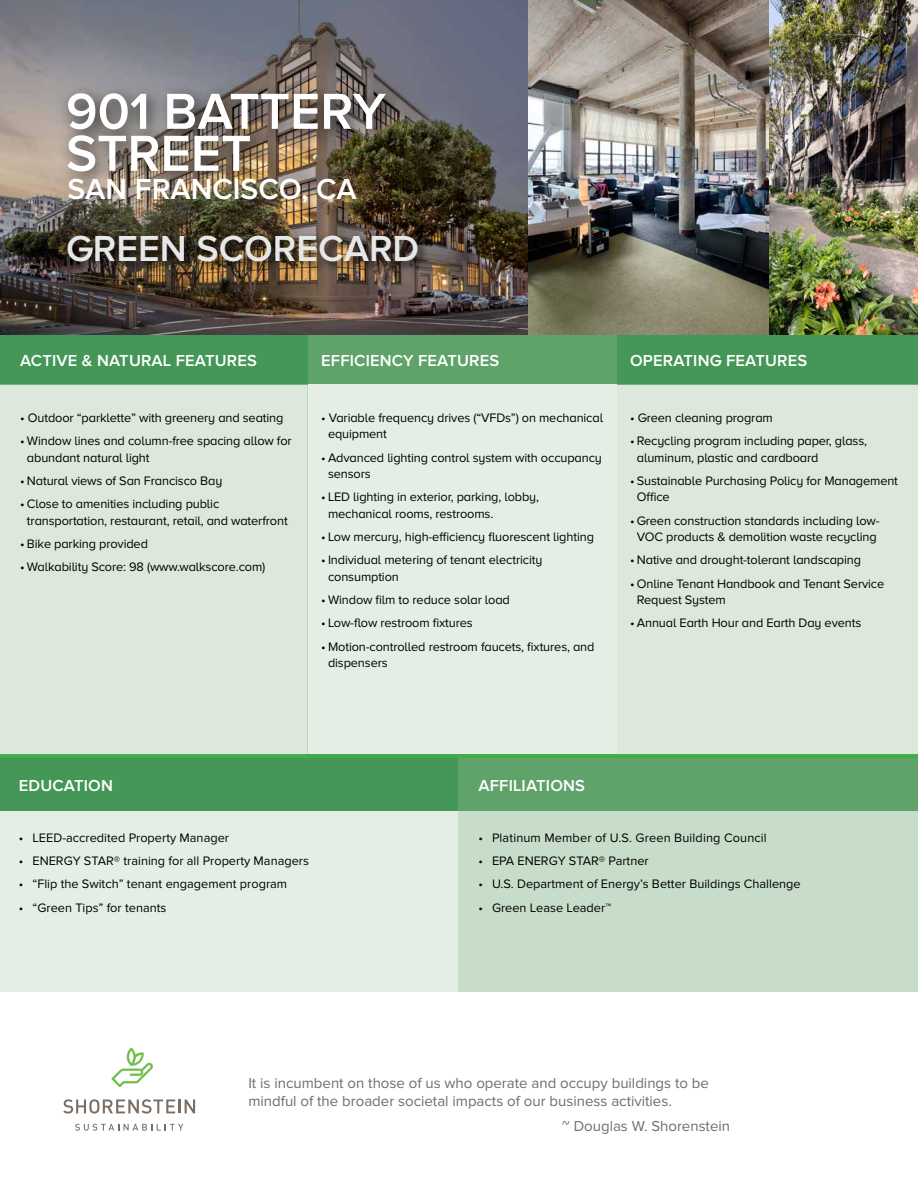
<style>
.page{position:relative;width:918px;height:1188px;background:#fff}
.page>*{position:absolute;margin:0;border:0;box-sizing:border-box;transform-origin:0 0}
.t1{font:600 52.5px/42px "Proxima Nova A";color:#fff}
.t2{font:600 37.5px "Proxima Nova A";color:#e6e7e8}
.t3{font:600 30px "Proxima Nova A";color:#fff}
.t4{font:600 16.5px "Proxima Nova A";letter-spacing:.01em;color:#fff}
.t5{font:15px/18px "Proxima Nova";color:#6d6e71}
.t6{font:12.75px/16.5px "Proxima Nova A";letter-spacing:-.01em;color:#000}
.t7{font:12.75px "Proxima Nova";color:#000}
</style>
<div class="page">
<svg style="left:75px;top:1124px;width:108px;height:7px"></svg>
<svg style="left:63px;top:1099px;width:112px;height:15px"></svg>
<hr style="left:178px;top:1099px;width:3px;height:14px;background:#796e65">
<svg style="left:185px;top:1099px;width:10px;height:14px"></svg>
<svg style="left:112px;top:1048px;width:41px;height:39px"></svg>
<img style="left:528px;top:0;width:390px;height:335px">
<img style="left:0;top:0;width:528px;height:335px">
<div style="left:0;top:335px;width:918px;height:50px;background:#449757"></div>
<div style="left:308px;top:335px;width:309px;height:50px;background:#5fa36b"></div>
<div style="left:0;top:385px;width:918px;height:369px;background:#dbe8db"></div>
<div style="left:308px;top:385px;width:309px;height:369px;background:#e5eee5"></div>
<div style="left:65px;top:233px;width:365px;height:41px;background:#000;opacity:.75"></div>
<div style="left:57px;top:82px;width:348px;height:110px;background:#000;opacity:.75"></div>
<div style="left:0;top:758px;width:458px;height:54px;background:#449757"></div>
<div style="left:458px;top:758px;width:460px;height:54px;background:#5fa36b"></div>
<div style="left:0;top:812px;width:458px;height:180px;background:#e5eee5"></div>
<div style="left:458px;top:812px;width:460px;height:180px;background:#c8ddc9"></div>
<h1 class="t1" style="left:66px;top:89px;width:321px">901 BATTERY<br>STREET</h1>
<h3 class="t3" style="left:67px;top:172px;width:291px">SAN FRANCISCO, CA</h3>
<h2 class="t2" style="left:66px;top:227px;width:355px">GREEN SCORECARD</h2>
<p class="t4" style="left:20px;top:352px;width:238px">ACTIVE &amp; NATURAL FEATURES</p>
<p class="t4" style="left:321px;top:352px;width:179px">EFFICIENCY FEATURES</p>
<p class="t4" style="left:630px;top:352px;width:179px">OPERATING FEATURES</p>
<p class="t6" style="left:20px;top:409px;width:265px">• Outdoor “parklette” with greenery and seating</p>
<p class="t6" style="left:27px;top:432px;width:266px;text-indent:-7px">• Window lines and column-free spacing allow for abundant natural light</p>
<p class="t6" style="left:20px;top:472px;width:204px">• Natural views of San Francisco Bay</p>
<p class="t6" style="left:27px;top:495px;width:262px;text-indent:-7px">• Close to amenities including public transportation, restaurant, retail, and waterfront</p>
<p class="t6" style="left:20px;top:535px;width:129px">• Bike parking provided</p>
<p class="t6" style="left:20px;top:558px;width:247px">• Walkability Score: 98 (www.walkscore.com)</p>
<p class="t6" style="left:328px;top:409px;width:277px;text-indent:-7px">• Variable frequency drives (“VFDs”) on mechanical equipment</p>
<p class="t6" style="left:328px;top:449px;width:275px;text-indent:-7px">• Advanced lighting control system with occupancy sensors</p>
<p class="t6" style="left:328px;top:489px;width:213px;text-indent:-7px">• LED lighting in exterior, parking, lobby, mechanical rooms, restrooms.</p>
<p class="t6" style="left:321px;top:528px;width:274px">• Low mercury, high-efficiency fluorescent lighting</p>
<p class="t6" style="left:328px;top:552px;width:216px;text-indent:-7px">• Individual metering of tenant electricity consumption</p>
<p class="t6" style="left:321px;top:591px;width:190px">• Window film to reduce solar load</p>
<p class="t6" style="left:321px;top:615px;width:153px">• Low-flow restroom fixtures</p>
<p class="t6" style="left:328px;top:638px;width:268px;text-indent:-7px">• Motion-controlled restroom faucets, fixtures, and dispensers</p>
<p class="t6" style="left:630px;top:409px;width:144px">• Green cleaning program</p>
<p class="t6" style="left:637px;top:432px;width:232px;text-indent:-7px">• Recycling program including paper, glass, aluminum, plastic and cardboard</p>
<p class="t6" style="left:637px;top:472px;width:263px;text-indent:-7px">• Sustainable Purchasing Policy for Management<br>Office</p>
<p class="t6" style="left:630px;top:512px;width:251px;text-align:center">• Green construction standards including low-<br>VOC products &amp; demolition waste recycling</p>
<p class="t6" style="left:630px;top:552px;width:232px">• Native and drought-tolerant landscaping</p>
<p class="t6" style="left:637px;top:575px;width:249px;text-indent:-7px">• Online Tenant Handbook and Tenant Service<br>Request System</p>
<p class="t6" style="left:630px;top:615px;width:233px">• Annual Earth Hour and Earth Day events</p>
<p class="t4" style="left:19px;top:776px;width:96px">EDUCATION</p>
<p class="t4" style="left:479px;top:776px;width:108px">AFFILIATIONS</p>
<p class="t7" style="left:19px;top:830px;width:212px">• LEED-accredited Property Manager</p>
<p class="t7" style="left:19px;top:854px;width:292px">• ENERGY STAR® training for all Property Managers</p>
<p class="t7" style="left:19px;top:877px;width:270px">• “Flip the Switch” tenant engagement program</p>
<p class="t7" style="left:19px;top:900px;width:149px">• “Green Tips” for tenants</p>
<p class="t7" style="left:479px;top:830px;width:290px">• Platinum Member of U.S. Green Building Council</p>
<p class="t7" style="left:479px;top:854px;width:172px">• EPA ENERGY STAR® Partner</p>
<p class="t7" style="left:479px;top:877px;width:324px">• U.S. Department of Energy’s Better Buildings Challenge</p>
<p class="t7" style="left:479px;top:900px;width:134px">• Green Lease Leader™</p>
<p class="t5" style="left:248px;top:1074px;width:462px">It is incumbent on those of us who operate and occupy buildings to be mindful of the broader societal impacts of our business activities.</p>
<p class="t5" style="left:562px;top:1117px;width:169px">~ Douglas W. Shorenstein</p>
</div>
